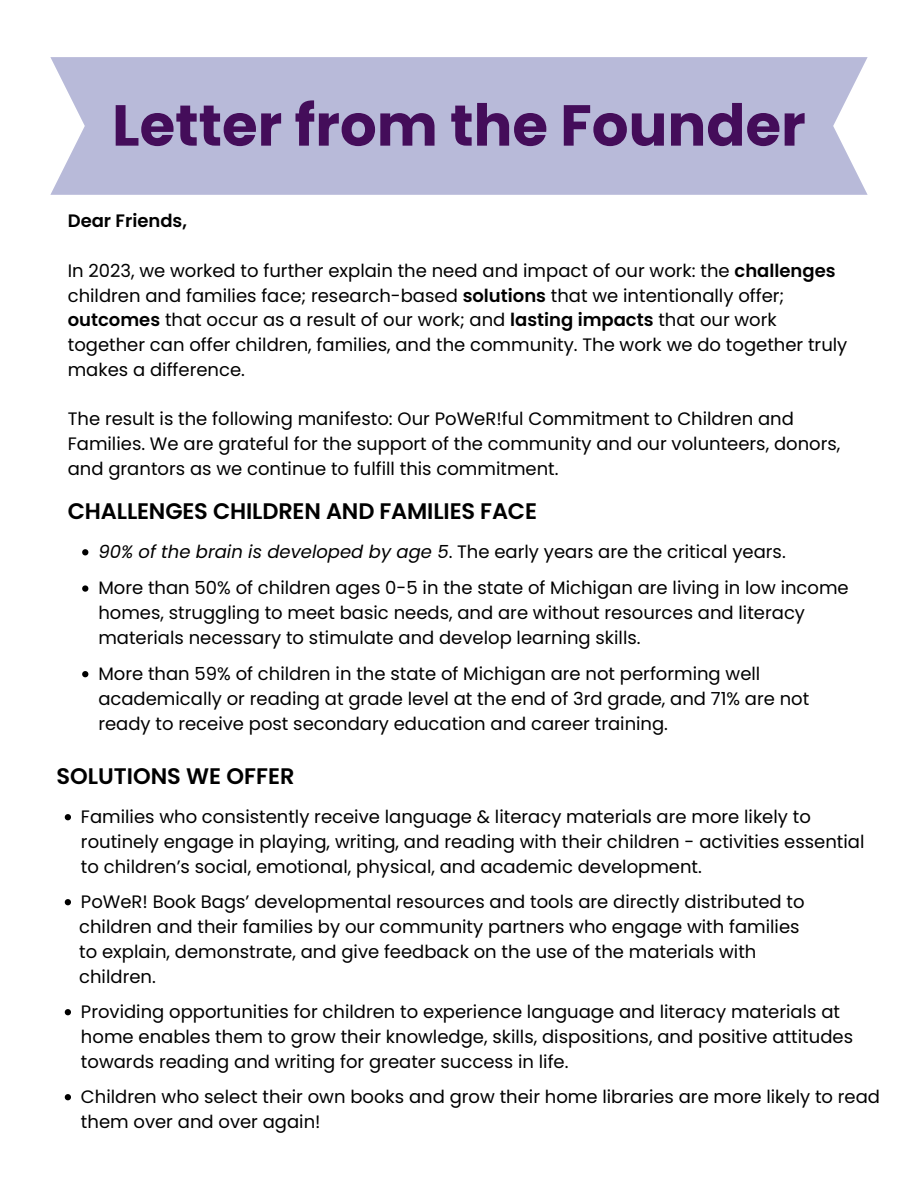
<style>
.page{position:relative;width:918px;height:1188px;background:#fff}
.page>*{position:absolute;margin:0;border:0;box-sizing:border-box;transform-origin:0 0}
.t1{font:700 57.75px "Poppins";color:#440d5a}
.t2{font:600 22.5px "Poppins";letter-spacing:-.005em;color:#000}
.t3{font:18px/25px "Poppins";color:#000}
.t4{font:600 18px "Poppins";color:#000}
.s1{font-weight:600}
.s2{font-style:italic}
</style>
<div class="page">
<div style="left:50px;top:57px;width:817px;height:138px;background:#b8bad9"></div>
<svg style="left:82px;top:549px;width:6px;height:6px"></svg>
<svg style="left:82px;top:585px;width:6px;height:7px"></svg>
<svg style="left:82px;top:671px;width:6px;height:6px"></svg>
<svg style="left:65px;top:814px;width:6px;height:6px"></svg>
<svg style="left:65px;top:899px;width:6px;height:6px"></svg>
<svg style="left:65px;top:1009px;width:6px;height:6px"></svg>
<svg style="left:65px;top:1094px;width:6px;height:6px"></svg>
<h1 class="t1" style="left:112px;top:85px;width:695px">Letter from the Founder</h1>
<p class="t4" style="left:68px;top:208px;width:121px">Dear Friends,</p>
<p class="t3" style="left:68px;top:258px;width:781px">In 2023, we worked to further explain the need and impact of our work: the <span class="s1">challenges </span>children and families face; research-based <span class="s1">solutions</span> that we intentionally offer; <span class="s1">outcomes</span> that occur as a result of our work; and <span class="s1">lasting impacts</span> that our work together can offer children, families, and the community. The work we do together truly makes a difference.</p>
<p class="t3" style="left:68px;top:407px;width:774px">The result is the following manifesto: Our PoWeR!ful Commitment to Children and<br>Families. We are grateful for the support of the community and our volunteers, donors, and grantors as we continue to fulfill this commitment.</p>
<h3 class="t2" style="left:68px;top:495px;width:471px">CHALLENGES CHILDREN AND FAMILIES FACE</h3>
<p class="t3" style="left:98px;top:539px;width:689px"><span class="s2">90% of the brain is developed by age 5</span>. The early years are the critical years.</p>
<p class="t3" style="left:98px;top:575px;width:752px">More than 50% of children ages 0-5 in the state of Michigan are living in low income homes, struggling to meet basic needs, and are without resources and literacy materials necessary to stimulate and develop learning skills.</p>
<h2 class="t3" style="left:98px;top:661px;width:712px">More than 59% of children in the state of Michigan are not performing well academically or reading at grade level at the end of 3rd grade, and 71% are not ready to receive post secondary education and career training.</h2>
<h2 class="t2" style="left:56px;top:760px;width:240px">SOLUTIONS WE OFFER</h2>
<p class="t3" style="left:81px;top:804px;width:785px">Families who consistently receive language &amp; literacy materials are more likely to routinely engage in playing, writing, and reading with their children - activities essential to children’s social, emotional, physical, and academic development.</p>
<p class="t3" style="left:81px;top:889px;width:725px">PoWeR! Book Bags’ developmental resources and tools are directly distributed to</p>
<p class="t3" style="left:79px;top:914px;width:722px">children and their families by our community partners who engage with families</p>
<p class="t3" style="left:79px;top:939px;width:679px">to explain, demonstrate, and give feedback on the use of the materials with</p>
<p class="t3" style="left:79px;top:964px;width:78px">children.</p>
<p class="t3" style="left:81px;top:999px;width:774px">Providing opportunities for children to experience language and literacy materials at home enables them to grow their knowledge, skills, dispositions, and positive attitudes towards reading and writing for greater success in life.</p>
<p class="t3" style="left:81px;top:1084px;width:801px">Children who select their own books and grow their home libraries are more likely to read them over and over again!</p>
</div>
